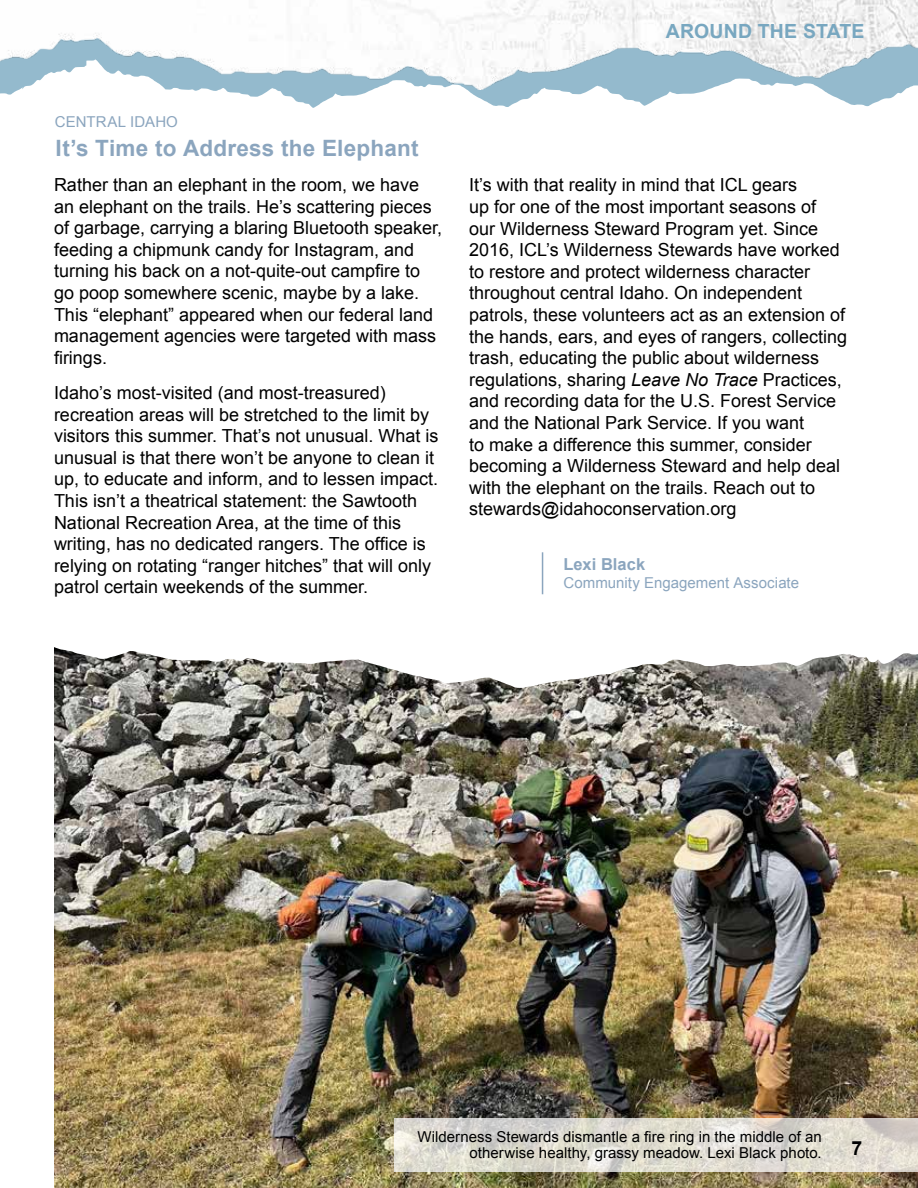
<style>
.page{position:relative;width:918px;height:1188px;background:#fff}
.page>*{position:absolute;margin:0;border:0;box-sizing:border-box;transform-origin:0 0}
.t1{font:700 22.5px "Arial";letter-spacing:.01em;color:#8ba5be}
.t2{font:700 19.5px "Arial";letter-spacing:.005em;color:#78a7c0}
.t3{font:700 19.5px "Arial";color:#000}
.t4{font:18px/21.6px "Arial";color:#000}
.t5{font:700 16.5px "Arial";color:#8ba5be}
.t6{font:15px/16.5px "Arial";letter-spacing:.005em;color:#000;text-align:right}
.t7{font:15px "Arial";letter-spacing:.005em;color:#8ba5be}
.s1{font-style:italic}
</style>
<div class="page">
<svg style="left:194px;top:90px;width:316px;height:18px"></svg>
<svg style="left:311px;top:90px;width:594px;height:16px"></svg>
<svg style="left:0;top:90px;width:18px;height:5px"></svg>
<img style="left:0;top:0;width:918px;height:90px">
<img style="left:0;top:0;width:1px;height:80px">
<img style="left:54px;top:688px;width:864px;height:500px">
<svg style="left:394px;top:1118px;width:524px;height:54px;background:#dcd9d0"></svg>
<svg style="left:54px;top:555px;width:864px;height:133px"></svg>
<hr style="left:542px;top:552px;width:1px;height:42px;background:#8ba5be">
<p class="t2" style="left:666px;top:19px;width:200px">AROUND THE STATE</p>
<p class="t7" style="left:55px;top:112px;width:125px">CENTRAL IDAHO</p>
<p class="t1" style="left:56px;top:133px;width:364px">It’s Time to Address the Elephant</p>
<p class="t4" style="left:54px;top:174px;width:390px">Rather than an elephant in the room, we have an elephant on the trails. He’s scattering pieces of garbage, carrying a blaring Bluetooth speaker, feeding a chipmunk candy for Instagram, and turning his back on a not-quite-out campfire to go poop somewhere scenic, maybe by a lake.<br>This “elephant” appeared when our federal land management agencies were targeted with mass firings.</p>
<p class="t4" style="left:54px;top:382px;width:386px">Idaho’s most-visited (and most-treasured) recreation areas will be stretched to the limit by visitors this summer. That’s not unusual. What is unusual is that there won’t be anyone to clean it up, to educate and inform, and to lessen impact.<br>This isn’t a theatrical statement: the Sawtooth National Recreation Area, at the time of this writing, has no dedicated rangers. The office is relying on rotating “ranger hitches” that will only patrol certain weekends of the summer.</p>
<p class="t4" style="left:469px;top:175px;width:380px">It’s with that reality in mind that ICL gears<br>up for one of the most important seasons of<br>our Wilderness Steward Program yet. Since 2016, ICL’s Wilderness Stewards have worked to restore and protect wilderness character throughout central Idaho. On independent patrols, these volunteers act as an extension of the hands, ears, and eyes of rangers, collecting trash, educating the public about wilderness regulations, sharing <span class="s1">Leave No Trace</span> Practices, and recording data for the U.S. Forest Service and the National Park Service. If you want<br>to make a difference this summer, consider becoming a Wilderness Steward and help deal with the elephant on the trails. Reach out to stewards@idahoconservation.org</p>
<p class="t5" style="left:564px;top:553px;width:83px">Lexi Black</p>
<p class="t7" style="left:564px;top:573px;width:237px">Community Engagement Associate</p>
<p class="t6" style="left:417px;top:1129px;width:406px">Wilderness Stewards dismantle a fire ring in the middle of an otherwise healthy, grassy meadow. Lexi Black photo.</p>
<p class="t3" style="left:852px;top:1136px;width:12px">7</p>
</div>
